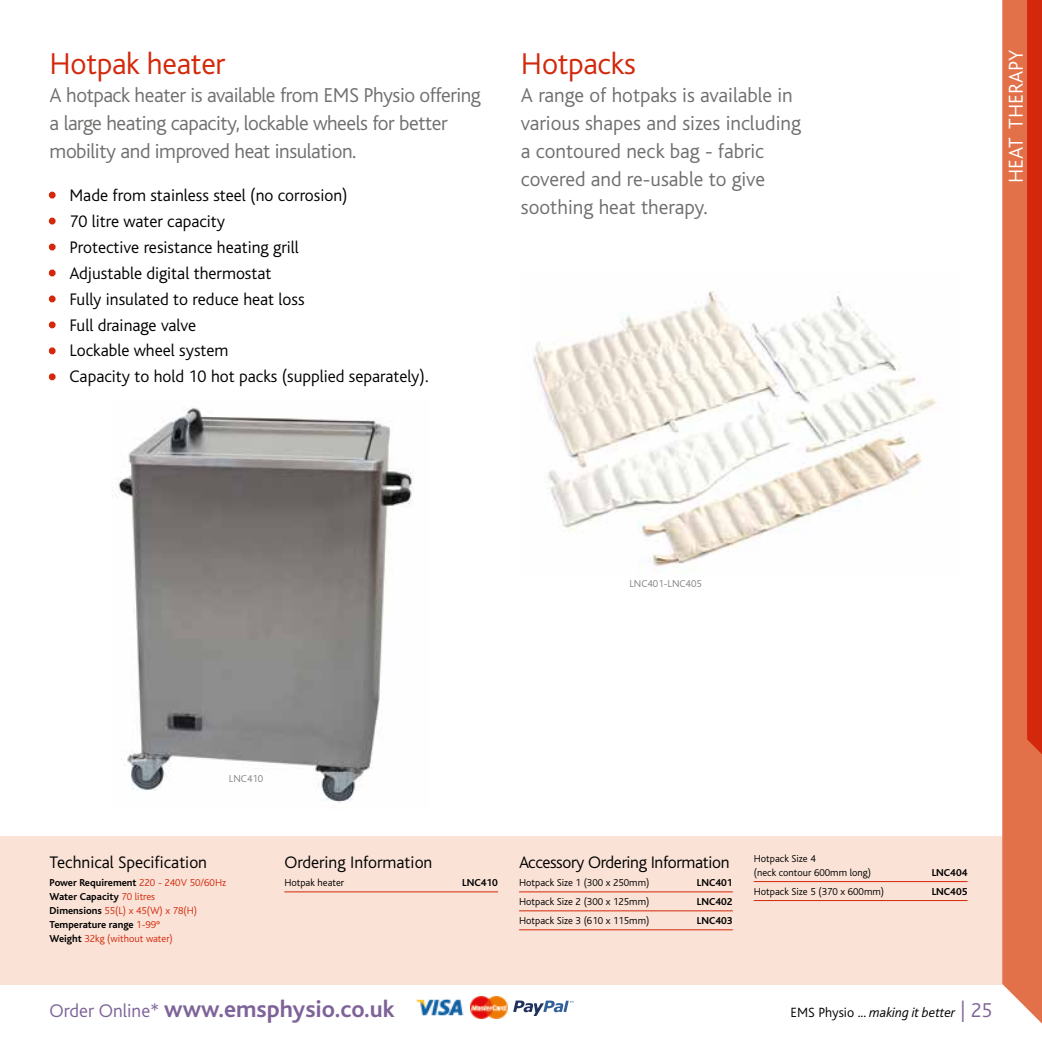
<style>
.page{position:relative;width:1042px;height:1042px;background:#fff}
.page>*{position:absolute;margin:0;border:0;box-sizing:border-box;transform-origin:0 0}
.t1{font:300 31.5px "Bliss";letter-spacing:-.01em;color:#d3280b}
.t2{font:700 24.5px "Bliss";color:#7e6398}
.t3{font:300 21px/28px "Bliss";color:#6f6f6e}
.t4{font:300 21px/28px "Bliss";letter-spacing:-.02em;color:#6f6f6e}
.t5{font:300 21px "Bliss";color:#fff}
.t6{font:300 17.5px "Bliss";color:#000}
.t7{font:300 17.5px "Bliss";letter-spacing:-.02em;color:#000}
.t8{font:italic 300 14px "Bliss";color:#000}
.t9{font:300 10.5px/14px "Bliss";color:#000}
.t10{font:300 10.5px/14px "Bliss";color:#d3280b}
.t11{font:700 10.5px "Bliss";color:#000}
.t12{font:300 10.5px "Bliss";color:#828282}
.s1{color:#d3280b}
.s2{font-weight:700;color:#000}
.s3{font-weight:300;font-size:19.25px}
.s4{font-style:normal}
.s5{font-style:normal;font-size:21px;color:#7e6398}
</style>
<div class="page">
<div style="left:0;top:836px;width:1042px;height:148px;background:#fae2d6"></div>
<img style="left:115px;top:407px;width:299px;height:396px">
<hr style="left:284px;top:891px;width:214px;height:1px;background:#d3280b">
<hr style="left:519px;top:891px;width:214px;height:1px;background:#d3280b">
<hr style="left:519px;top:910px;width:214px;height:1px;background:#d3280b">
<hr style="left:519px;top:929px;width:214px;height:1px;background:#d3280b">
<hr style="left:754px;top:881px;width:213px;height:1px;background:#d3280b">
<hr style="left:754px;top:900px;width:213px;height:1px;background:#d3280b">
<img style="left:533px;top:291px;width:404px;height:281px">
<img style="left:471px;top:996px;width:37px;height:22px">
<img style="left:416px;top:998px;width:48px;height:18px">
<svg style="left:513px;top:1000px;width:60px;height:16px"></svg>
<div style="left:49px;top:192px;width:7px;height:6px;border:4px solid #d3280b;border-radius:50%"></div>
<div style="left:49px;top:218px;width:7px;height:6px;border:4px solid #d3280b;border-radius:50%"></div>
<div style="left:49px;top:244px;width:7px;height:6px;border:4px solid #d3280b;border-radius:50%"></div>
<div style="left:49px;top:269px;width:7px;height:7px;border:4px solid #d3280b;border-radius:50%"></div>
<div style="left:49px;top:295px;width:7px;height:7px;border:4px solid #d3280b;border-radius:50%"></div>
<div style="left:49px;top:321px;width:7px;height:7px;border:4px solid #d3280b;border-radius:50%"></div>
<div style="left:49px;top:347px;width:7px;height:7px;border:4px solid #d3280b;border-radius:50%"></div>
<div style="left:49px;top:373px;width:7px;height:7px;border:4px solid #d3280b;border-radius:50%"></div>
<svg style="left:1002px;top:0;width:40px;height:1023px;background:#e16f4e"></svg>
<h1 class="t1" style="left:50px;top:47px;width:177px">Hotpak heater</h1>
<p class="t4" style="left:50px;top:81px;width:433px">A hotpack heater is available from EMS Physio offering a large heating capacity, lockable wheels for better mobility and improved heat insulation.</p>
<p class="t6" style="left:50px;top:186px;width:299px"><span class="s1">•</span> Made from stainless steel (no corrosion)</p>
<p class="t6" style="left:50px;top:212px;width:177px"><span class="s1">•</span> 70 litre water capacity</p>
<p class="t6" style="left:50px;top:238px;width:251px"><span class="s1">•</span> Protective resistance heating grill</p>
<p class="t6" style="left:50px;top:264px;width:223px"><span class="s1">•</span> Adjustable digital thermostat</p>
<p class="t6" style="left:50px;top:289px;width:256px"><span class="s1">•</span> Fully insulated to reduce heat loss</p>
<p class="t6" style="left:50px;top:315px;width:148px"><span class="s1">•</span> Full drainage valve</p>
<p class="t6" style="left:50px;top:341px;width:180px"><span class="s1">•</span> Lockable wheel system</p>
<p class="t6" style="left:50px;top:367px;width:380px"><span class="s1">•</span> Capacity to hold 10 hot packs (supplied separately).</p>
<h1 class="t1" style="left:521px;top:47px;width:116px">Hotpacks</h1>
<p class="t3" style="left:521px;top:81px;width:282px">A range of hotpaks is available in various shapes and sizes including a contoured neck bag - fabric covered and re-usable to give soothing heat therapy.</p>
<p class="t5" style="left:1005px;top:183px;width:135px;rotate:-90deg">HEAT THERAPY</p>
<p class="t12" style="left:629px;top:577px;width:74px">LNC401-LNC405</p>
<p class="t12" style="left:229px;top:772px;width:36px">LNC410</p>
<p class="t6" style="left:50px;top:852px;width:159px">Technical Specification</p>
<p class="t10" style="left:50px;top:876px;width:178px"><span class="s2">Power Requirement</span> 220 - 240V 50/60Hz<br><span class="s2">Water Capacity</span> 70 litres<br><span class="s2">Dimensions</span> 55(L) x 45(W) x 78(H)<br><span class="s2">Temperature range</span> 1-99°<br><span class="s2">Weight</span> 32kg (without water)</p>
<p class="t6" style="left:284px;top:852px;width:150px">Ordering Information</p>
<p class="t9" style="left:284px;top:876px;width:61px">Hotpak heater</p>
<p class="t11" style="left:462px;top:877px;width:37px">LNC410</p>
<p class="t7" style="left:519px;top:852px;width:212px">Accessory Ordering Information</p>
<p class="t9" style="left:519px;top:876px;width:132px">Hotpack Size 1 (300 x 250mm)</p>
<p class="t11" style="left:697px;top:877px;width:37px">LNC401</p>
<p class="t9" style="left:519px;top:895px;width:132px">Hotpack Size 2 (300 x 125mm)</p>
<p class="t11" style="left:697px;top:896px;width:37px">LNC402</p>
<p class="t9" style="left:519px;top:914px;width:132px">Hotpack Size 3 (610 x 115mm)</p>
<p class="t11" style="left:697px;top:915px;width:37px">LNC403</p>
<p class="t9" style="left:754px;top:852px;width:119px">Hotpack Size 4<br>(neck contour 600mm long)</p>
<p class="t11" style="left:931px;top:867px;width:37px">LNC404</p>
<p class="t9" style="left:754px;top:885px;width:132px">Hotpack Size 5 (370 x 600mm)</p>
<p class="t11" style="left:931px;top:886px;width:37px">LNC405</p>
<h2 class="t2" style="left:50px;top:996px;width:347px"><span class="s3">Order Online*</span> www.emsphysio.co.uk</h2>
<p class="t8" style="left:790px;top:1005px;width:203px"><span class="s4">EMS Physio ...</span> making it better <span class="s5">| 25</span></p>
</div>
